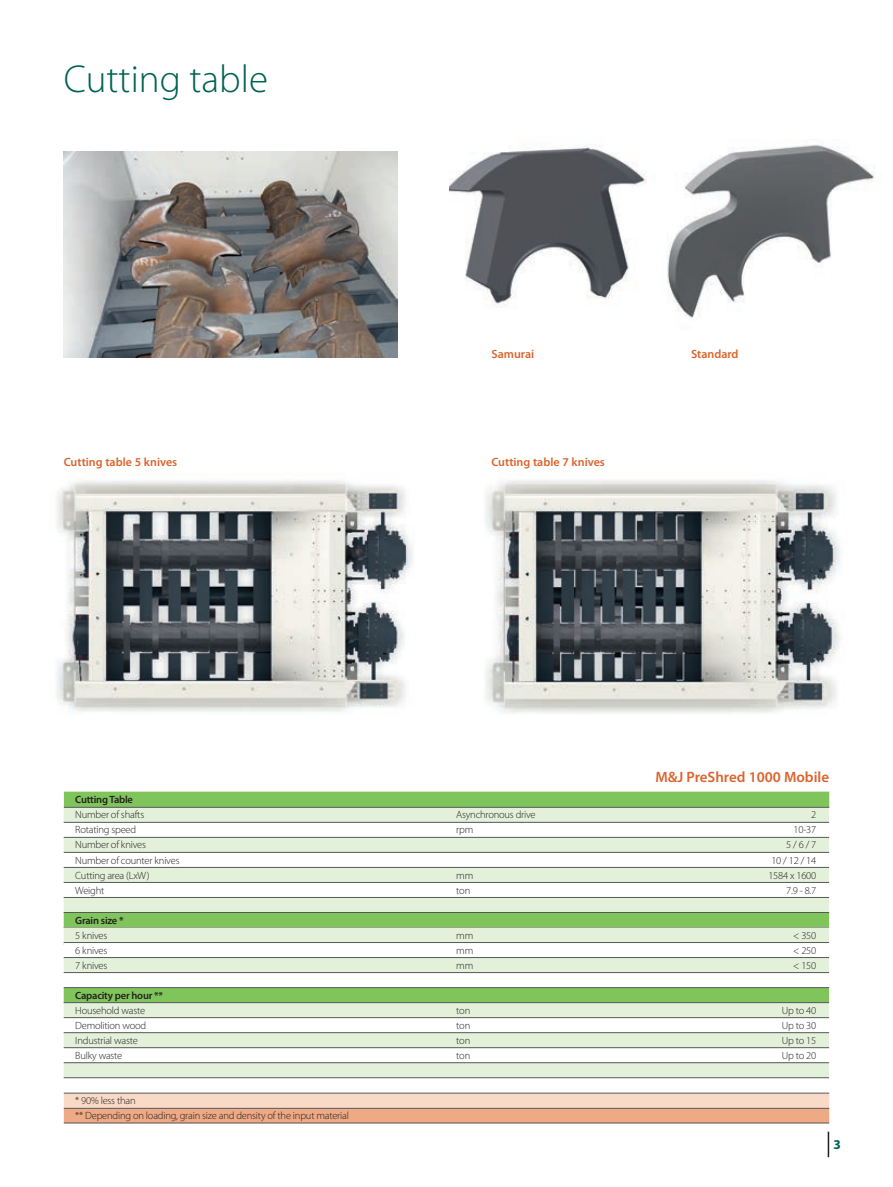
<style>
.page{position:relative;width:893px;height:1187px;background:#fff}
.page>*{position:absolute;margin:0;border:0;box-sizing:border-box;transform-origin:0 0}
.t1{font:300 39px "Myriad Pro";color:#006253}
.t2{font:600 15px "Myriad Pro";color:#db632b}
.Page_number___Right{font:700 13.5px "Myriad Pro";color:#006253}
.Paragraph_heading{font:600 12px "Myriad Pro";color:#db632b}
.t3{font:300 10.5px "Myriad Pro";letter-spacing:-.02em;color:#231f20}
.t4{font:600 10.5px "Myriad Pro";letter-spacing:-.02em;color:#231f20}
</style>
<div class="page">
<svg style="left:828px;top:1131px;width:1px;height:26px"></svg>
<svg style="left:64px;top:1093px;width:765px;height:29px;background:#eabca1"></svg>
<hr style="left:64px;top:1107px;width:765px;height:1px;background:#57585a">
<hr style="left:64px;top:1092px;width:765px;height:1px;background:#57585a">
<hr style="left:64px;top:1122px;width:765px;height:1px;background:#57585a">
<img style="left:450px;top:144px;width:197px;height:164px">
<img style="left:667px;top:144px;width:208px;height:174px">
<img style="left:57px;top:481px;width:356px;height:231px">
<img style="left:485px;top:480px;width:356px;height:234px">
<svg style="left:64px;top:838px;width:765px;height:14px;background:#e1eed9"></svg>
<svg style="left:64px;top:868px;width:765px;height:14px;background:#e2efd9"></svg>
<hr style="left:64px;top:822px;width:765px;height:1px;background:#57585a">
<hr style="left:64px;top:852px;width:765px;height:1px;background:#57585a">
<hr style="left:64px;top:882px;width:765px;height:1px;background:#57585a">
<hr style="left:64px;top:837px;width:765px;height:1px;background:#57585a">
<hr style="left:64px;top:867px;width:765px;height:1px;background:#57585a">
<svg style="left:64px;top:791px;width:765px;height:31px;background:#afd899"></svg>
<hr style="left:64px;top:807px;width:765px;height:1px;background:#57585a">
<svg style="left:64px;top:897px;width:765px;height:75px"></svg>
<svg style="left:64px;top:1033px;width:765px;height:14px;background:#e1eed8"></svg>
<svg style="left:64px;top:1063px;width:765px;height:14px;background:#e0edd7"></svg>
<svg style="left:64px;top:988px;width:765px;height:29px;background:#b0d999"></svg>
<hr style="left:64px;top:942px;width:765px;height:1px;background:#57585a">
<hr style="left:64px;top:957px;width:765px;height:1px;background:#57585a">
<hr style="left:64px;top:972px;width:765px;height:1px;background:#57585a">
<hr style="left:64px;top:1032px;width:765px;height:1px;background:#57585a">
<hr style="left:64px;top:1062px;width:765px;height:1px;background:#57585a">
<hr style="left:64px;top:1002px;width:765px;height:1px;background:#57585a">
<hr style="left:64px;top:1017px;width:765px;height:1px;background:#57585a">
<hr style="left:64px;top:1047px;width:765px;height:1px;background:#57585a">
<hr style="left:64px;top:1077px;width:765px;height:1px;background:#57585a">
<hr style="left:64px;top:987px;width:765px;height:1px;background:#57585a">
<img style="left:64px;top:152px;width:333px;height:206px">
<p class="t1" style="left:64px;top:56px;width:206px">Cutting table</p>
<p class="Paragraph_heading" style="left:491px;top:346px;width:44px">Samurai</p>
<p class="Paragraph_heading" style="left:64px;top:454px;width:115px">Cutting table 5 knives</p>
<p class="Paragraph_heading" style="left:491px;top:454px;width:115px">Cutting table 7 knives</p>
<p class="Paragraph_heading" style="left:691px;top:346px;width:49px">Standard</p>
<p class="t2" style="left:655px;top:767px;width:175px">M&amp;J PreShred 1000 Mobile</p>
<p class="t4" style="left:75px;top:793px;width:59px">Cutting Table</p>
<p class="t3" style="left:75px;top:808px;width:70px">Number of shafts</p>
<p class="t3" style="left:456px;top:808px;width:81px">Asynchronous drive</p>
<p class="t3" style="left:811px;top:808px;width:7px">2</p>
<p class="t3" style="left:75px;top:823px;width:62px">Rotating speed</p>
<p class="t3" style="left:456px;top:823px;width:19px">rpm</p>
<p class="t3" style="left:794px;top:823px;width:24px">10-37</p>
<p class="t3" style="left:75px;top:838px;width:72px">Number of knives</p>
<p class="t3" style="left:786px;top:838px;width:32px">5 / 6 / 7</p>
<p class="t3" style="left:75px;top:853px;width:106px">Number of counter knives</p>
<p class="t3" style="left:771px;top:853px;width:47px">10 / 12 / 14</p>
<p class="t3" style="left:75px;top:868px;width:76px">Cutting area (LxW)</p>
<p class="t3" style="left:456px;top:868px;width:18px">mm</p>
<p class="t3" style="left:768px;top:868px;width:49px">1584 x 1600</p>
<p class="t3" style="left:75px;top:883px;width:31px">Weight</p>
<p class="t3" style="left:456px;top:883px;width:15px">ton</p>
<p class="t3" style="left:786px;top:883px;width:32px">7.9 - 8.7</p>
<p class="t4" style="left:75px;top:913px;width:50px">Grain size *</p>
<p class="t3" style="left:75px;top:928px;width:34px">5 knives</p>
<p class="t3" style="left:456px;top:928px;width:18px">mm</p>
<p class="t3" style="left:793px;top:928px;width:25px">&lt; 350</p>
<p class="t3" style="left:75px;top:943px;width:34px">6 knives</p>
<p class="t3" style="left:456px;top:943px;width:18px">mm</p>
<p class="t3" style="left:793px;top:943px;width:25px">&lt; 250</p>
<p class="t3" style="left:75px;top:958px;width:34px">7 knives</p>
<p class="t3" style="left:456px;top:958px;width:18px">mm</p>
<p class="t3" style="left:793px;top:958px;width:25px">&lt; 150</p>
<p class="t4" style="left:75px;top:988px;width:89px">Capacity per hour **</p>
<p class="t3" style="left:75px;top:1003px;width:71px">Household waste</p>
<p class="t3" style="left:456px;top:1003px;width:15px">ton</p>
<p class="t3" style="left:782px;top:1003px;width:36px">Up to 40</p>
<p class="t3" style="left:75px;top:1018px;width:72px">Demolition wood</p>
<p class="t3" style="left:456px;top:1018px;width:15px">ton</p>
<p class="t3" style="left:782px;top:1018px;width:36px">Up to 30</p>
<p class="t3" style="left:75px;top:1033px;width:64px">Industrial waste</p>
<p class="t3" style="left:456px;top:1033px;width:15px">ton</p>
<p class="t3" style="left:782px;top:1033px;width:36px">Up to 15</p>
<p class="t3" style="left:75px;top:1048px;width:49px">Bulky waste</p>
<p class="t3" style="left:456px;top:1048px;width:15px">ton</p>
<p class="t3" style="left:782px;top:1048px;width:36px">Up to 20</p>
<p class="t3" style="left:75px;top:1093px;width:62px">* 90% less than</p>
<p class="t3" style="left:75px;top:1108px;width:275px">** Depending on loading, grain size and density of the input material</p>
<p class="Page_number___Right" style="left:833px;top:1135px;width:9px">3</p>
</div>
